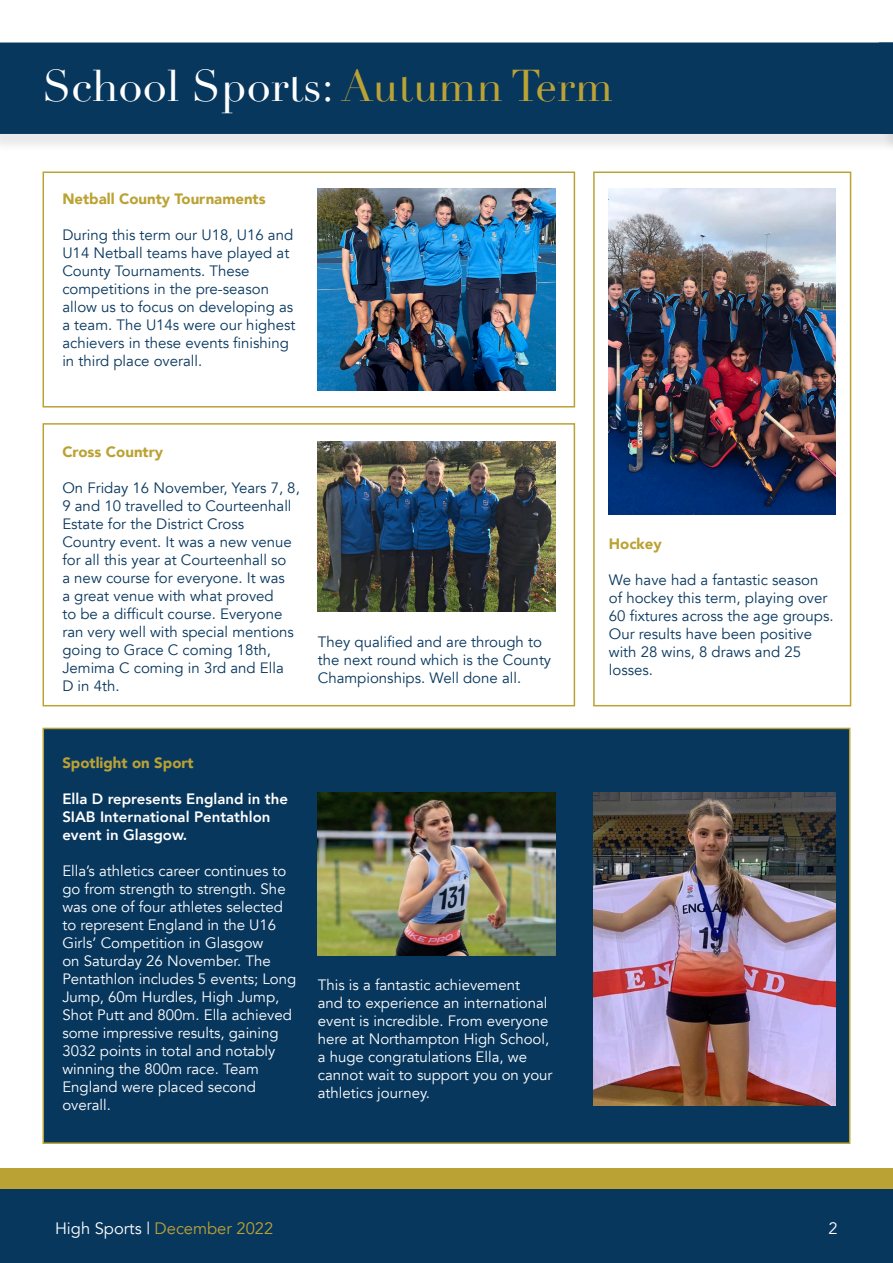
<style>
.page{position:relative;width:893px;height:1263px;background:#fff}
.page>*{position:absolute;margin:0;border:0;box-sizing:border-box;transform-origin:0 0}
.t1{font:43.5px "Didot";color:#fff}
.t2{font:16.5px "Avenir";color:#bba234}
.t3{font:16.5px "Avenir";color:#fff}
.t4{font:15px/18px "Avenir";color:#08375e}
.t5{font:15px/18px "Avenir";color:#fff}
.t6{font:800 15px/18px "Avenir";color:#fff}
.t7{font:900 15px "Avenir";color:#bba234}
.s1{color:#bba234}
.s2{color:#fff}
</style>
<div class="page">
<div style="left:0;top:1185px;width:893px;height:78px;background:#08375e"></div>
<div style="left:0;top:1169px;width:893px;height:20px;background:#bba234"></div>
<div style="left:0;top:45px;width:893px;height:108px;background:#231f20;opacity:.1"></div>
<div style="left:0;top:43px;width:879px;height:91px;background:#08375e"></div>
<div style="left:881px;top:45px;width:12px;height:108px;background:#231f20;opacity:.1"></div>
<svg style="left:879px;top:43px;width:14px;height:91px"></svg>
<div style="left:43px;top:171px;width:532px;height:236px;border:2px solid #bba234"></div>
<div style="left:43px;top:423px;width:532px;height:283px;border:2px solid #bba234"></div>
<div style="left:593px;top:171px;width:258px;height:535px;border:2px solid #bba234"></div>
<img style="left:608px;top:189px;width:227px;height:325px">
<div style="left:43px;top:728px;width:807px;height:416px;background:#08375e;border:2px solid #bba234"></div>
<img style="left:593px;top:793px;width:242px;height:312px">
<img style="left:318px;top:793px;width:237px;height:163px">
<img style="left:318px;top:442px;width:237px;height:170px">
<img style="left:318px;top:189px;width:237px;height:201px">
<p class="t1" style="left:43px;top:60px;width:572px">School Sports: <span class="s1">Autumn Term</span></p>
<p class="t7" style="left:62px;top:186px;width:205px">Netball County Tournaments</p>
<p class="t4" style="left:62px;top:226px;width:232px">During this term our U18, U16 and<br>U14 Netball teams have played at<br>County Tournaments. These</p>
<p class="t4" style="left:62px;top:280px;width:235px">competitions in the pre-season allow us to focus on developing as a team. The U14s were our highest achievers in these events finishing in third place overall.</p>
<p class="t7" style="left:62px;top:439px;width:102px">Cross Country</p>
<p class="t4" style="left:62px;top:479px;width:239px">On Friday 16 November, Years 7, 8,<br>9 and 10 travelled to Courteenhall<br>Estate for the District Cross</p>
<p class="t4" style="left:62px;top:533px;width:233px">Country event. It was a new venue for all this year at Courteenhall so a new course for everyone. It was a great venue with what proved<br>to be a difficult course. Everyone ran very well with special mentions going to Grace C coming 18th,<br>Jemima C coming in 3rd and Ella<br>D in 4th.</p>
<p class="t7" style="left:609px;top:531px;width:55px">Hockey</p>
<p class="t4" style="left:609px;top:571px;width:226px">We have had a fantastic season of hockey this term, playing over<br>60 fixtures across the age groups.<br>Our results have been positive with 28 wins, 8 draws and 25 losses.</p>
<p class="t4" style="left:318px;top:633px;width:235px">They qualified and are through to the next round which is the County<br>Championships. Well done all.</p>
<p class="t7" style="left:62px;top:750px;width:133px">Spotlight on Sport</p>
<p class="t6" style="left:62px;top:789px;width:227px">Ella D represents England in the<br>SIAB International Pentathlon event in Glasgow.</p>
<p class="t5" style="left:62px;top:862px;width:235px">Ella’s athletics career continues to go from strength to strength. She was one of four athletes selected to represent England in the U16<br>Girls’ Competition in Glasgow<br>on Saturday 26 November. The<br>Pentathlon includes 5 events; Long<br>Jump, 60m Hurdles, High Jump,<br>Shot Putt and 800m. Ella achieved some impressive results, gaining<br>3032 points in total and notably winning the 800m race. Team</p>
<p class="t5" style="left:62px;top:1078px;width:195px">England were placed second overall.</p>
<p class="t5" style="left:318px;top:976px;width:236px">This is a fantastic achievement<br>and to experience an international event is incredible. From everyone here at Northampton High School, a huge congratulations Ella, we cannot wait to support you on your athletics journey.</p>
<p class="t2" style="left:55px;top:1218px;width:220px"><span class="s2">High Sports |</span> December 2022</p>
<p class="t3" style="left:828px;top:1218px;width:11px">2</p>
</div>
